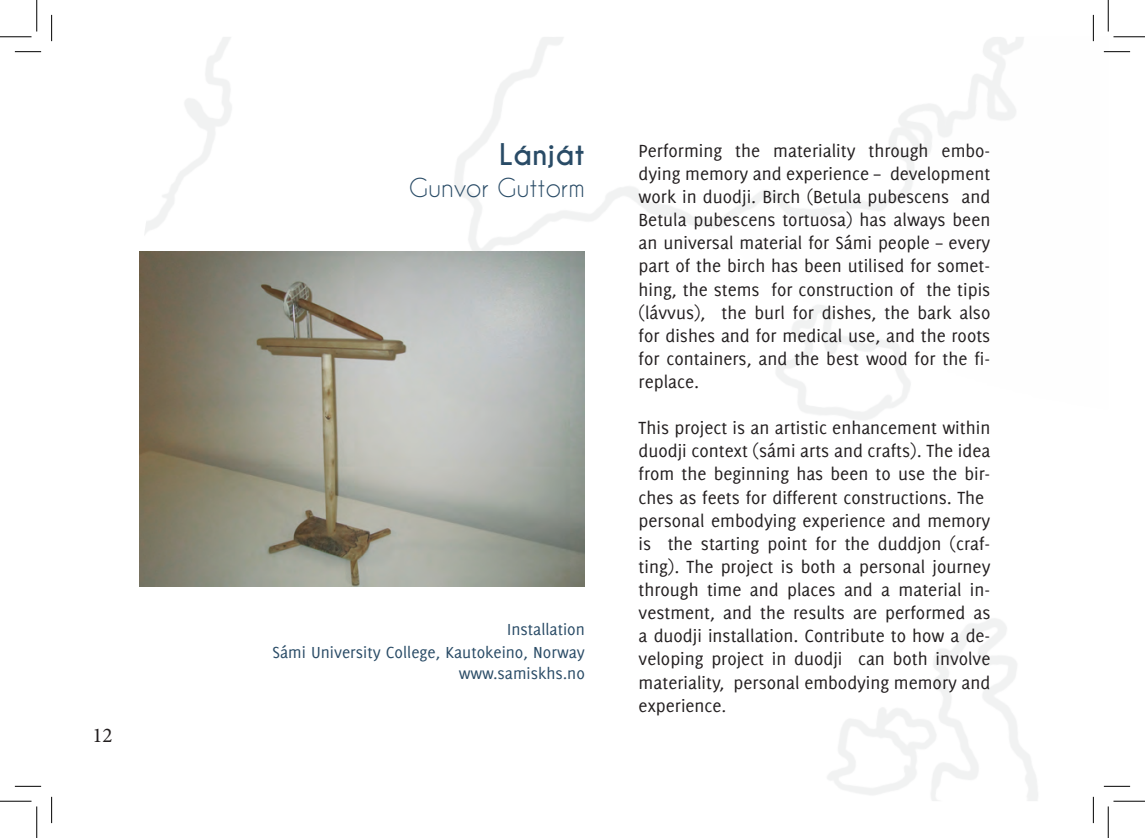
<style>
.page{position:relative;width:1145px;height:838px;background:#fff}
.page>*{position:absolute;margin:0;border:0;box-sizing:border-box;transform-origin:0 0}
.t1{font:700 28px "Caviar Dreams";color:#294b66}
.t2{font:24.5px "Caviar Dreams";color:#294b66}
.t3{font:21px "Minion Pro";color:#231f20}
.t4{font:19.25px/23.1px "Delicious";color:#231f20;text-align:justify}
.t5{font:17.5px/21px "Delicious";color:#294b66;text-align:right}
.s1{font-size:18.55px}
</style>
<div class="page">
<img style="left:139px;top:37px;width:965px;height:764px">
<img style="left:140px;top:252px;width:445px;height:334px">
<hr style="left:1092px;top:15px;width:2px;height:26px;background:#fff">
<hr style="left:1092px;top:796px;width:2px;height:27px;background:#fff">
<svg style="left:15px;top:51px;width:26px;height:1px"></svg>
<svg style="left:1104px;top:51px;width:26px;height:1px"></svg>
<svg style="left:15px;top:786px;width:26px;height:1px"></svg>
<svg style="left:1104px;top:786px;width:26px;height:1px"></svg>
<svg style="left:51px;top:15px;width:1px;height:26px"></svg>
<svg style="left:51px;top:796px;width:1px;height:27px"></svg>
<svg style="left:1093px;top:15px;width:1px;height:26px"></svg>
<svg style="left:1093px;top:796px;width:1px;height:27px"></svg>
<hr style="left:0;top:36px;width:32px;height:1px;background:#000">
<hr style="left:1113px;top:36px;width:31px;height:1px;background:#000">
<hr style="left:0;top:800px;width:32px;height:1px;background:#000">
<hr style="left:1113px;top:800px;width:31px;height:1px;background:#000">
<hr style="left:36px;top:1px;width:1px;height:30px;background:#000">
<hr style="left:36px;top:806px;width:1px;height:31px;background:#000">
<hr style="left:1108px;top:1px;width:1px;height:30px;background:#000">
<hr style="left:1108px;top:806px;width:1px;height:31px;background:#000">
<p class="t3" style="left:93px;top:721px;width:22px">12</p>
<h1 class="t1" style="left:499px;top:138px;width:87px">Lánját</h1>
<p class="t2" style="left:409px;top:173px;width:178px">Gunvor Guttorm</p>
<p class="t5" style="left:507px;top:619px;width:79px">Installation</p>
<p class="t5" style="left:272px;top:641px;width:314px">Sámi University College, Kautokeino, Norway www.samiskhs.no</p>
<p class="t4" style="left:639px;top:139px;width:353px">Performing the materiality through embo&shy;dying memory and experience – development work in duodji. Birch (Betula pubescens and Betula pubescens tortuosa) has always been an universal material for Sámi people – every part of the birch has been utilised for somet&shy;hing, the stems for construction of the tipis (lávvus), the burl for dishes, the bark also for dishes and for medical use, and the roots for containers, and the best wood for the fi&shy;replace.</p>
<p class="t4" style="left:639px;top:416px;width:353px;text-align:left">This project is an artistic enhancement within duodji context (sámi arts and crafts). The idea from the beginning has been to use the bir&shy;ches as feets for different constructions. The personal embodying experience and memory is the starting point for the duddjon (craf&shy;ting). The project is both a personal journey through time and places and a material in&shy;vestment, and the results are performed as a duodji installation. Contribute to how a de&shy;veloping project in duodji can both involve materiality, personal embodying memory and experience<span class="s1">.</span></p>
</div>
